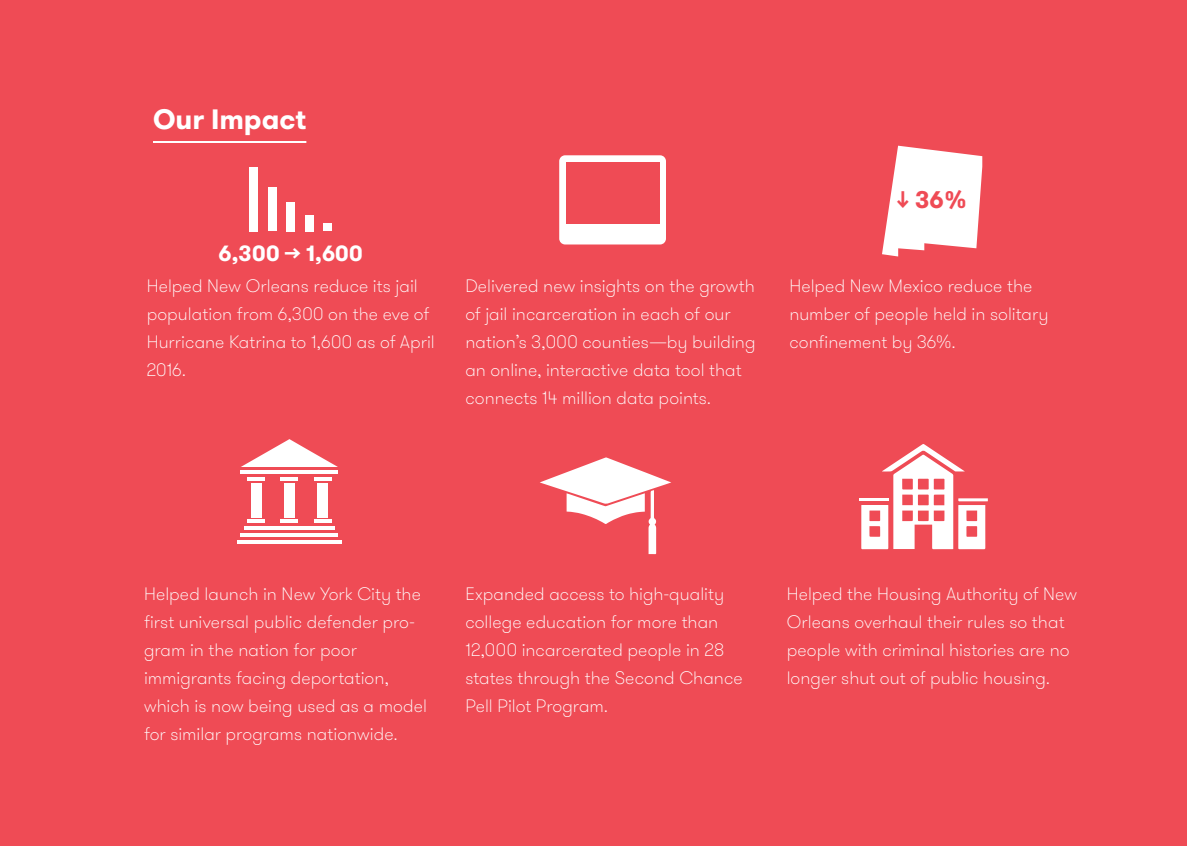
<style>
.page{position:relative;width:1188px;height:846px;background:#fff}
.page>*{position:absolute;margin:0;border:0;box-sizing:border-box;transform-origin:0 0}
.t1{font:700 28px "GT Walsheim";color:#fff}
.t2{font:700 24px "GT Walsheim";color:#ef4b55}
.t3{font:700 22px "GT Walsheim";letter-spacing:.015em;color:#fff}
.t4{font:100 18px/28px "GT Walsheim";letter-spacing:.005em;color:#fff}
</style>
<div class="page">
<div style="left:0;top:0;width:1187px;height:846px;background:#ef4b55"></div>
<hr style="left:153px;top:141px;width:153px;height:2px;background:#fff">
<svg style="left:882px;top:146px;width:100px;height:111px"></svg>
<div style="left:559px;top:155px;width:107px;height:89px;background:#fff;border-radius:6px"></div>
<div style="left:566px;top:162px;width:93px;height:61px;background:#ef4b55"></div>
<div style="left:249px;top:167px;width:9px;height:64px;background:#fff"></div>
<div style="left:268px;top:187px;width:9px;height:44px;background:#fff"></div>
<div style="left:286px;top:202px;width:9px;height:30px;background:#fff"></div>
<div style="left:305px;top:215px;width:9px;height:16px;background:#fff"></div>
<div style="left:323px;top:224px;width:9px;height:7px;background:#fff"></div>
<svg style="left:540px;top:457px;width:131px;height:97px"></svg>
<hr style="left:859px;top:498px;width:29px;height:3px;background:#fff">
<svg style="left:861px;top:444px;width:127px;height:105px"></svg>
<svg style="left:241px;top:439px;width:97px;height:28px"></svg>
<div style="left:251px;top:483px;width:10px;height:35px;background:#fff"></div>
<div style="left:284px;top:483px;width:11px;height:35px;background:#fff"></div>
<hr style="left:241px;top:534px;width:97px;height:3px;background:#fff">
<div style="left:317px;top:483px;width:11px;height:35px;background:#fff"></div>
<hr style="left:237px;top:541px;width:105px;height:3px;background:#fff">
<hr style="left:244px;top:527px;width:91px;height:3px;background:#fff">
<hr style="left:241px;top:471px;width:97px;height:3px;background:#fff">
<hr style="left:281px;top:478px;width:17px;height:3px;background:#fff">
<hr style="left:248px;top:478px;width:17px;height:3px;background:#fff">
<hr style="left:314px;top:478px;width:17px;height:3px;background:#fff">
<hr style="left:281px;top:520px;width:17px;height:3px;background:#fff">
<hr style="left:248px;top:520px;width:17px;height:3px;background:#fff">
<hr style="left:314px;top:520px;width:17px;height:3px;background:#fff">
<h1 class="t1" style="left:153px;top:101px;width:155px">Our Impact</h1>
<p class="t3" style="left:218px;top:239px;width:146px">6,300 → 1,600</p>
<h2 class="t2" style="left:896px;top:184px;width:72px">↓ 36%</h2>
<p class="t4" style="left:147px;top:272px;width:290px">Helped New Orleans reduce its jail population from 6,300 on the eve of<br>Hurricane Katrina to 1,600 as of April<br>2016.</p>
<p class="t4" style="left:465px;top:272px;width:292px">Delivered new insights on the growth of jail incarceration in each of our nation’s 3,000 counties—by building an online, interactive data tool that connects 14 million data points.</p>
<p class="t4" style="left:789px;top:272px;width:261px">Helped New Mexico reduce the number of people held in solitary confinement by 36%.</p>
<p class="t4" style="left:144px;top:580px;width:285px">Helped launch in New York City the first universal public defender pro&shy;gram in the nation for poor immigrants facing deportation, which is now being used as a model for similar programs nationwide.</p>
<p class="t4" style="left:465px;top:580px;width:279px">Expanded access to high-quality college education for more than<br>12,000 incarcerated people in 28 states through the Second Chance<br>Pell Pilot Program.</p>
<p class="t4" style="left:787px;top:580px;width:292px">Helped the Housing Authority of New Orleans overhaul their rules so that people with criminal histories are no longer shut out of public housing.</p>
</div>
